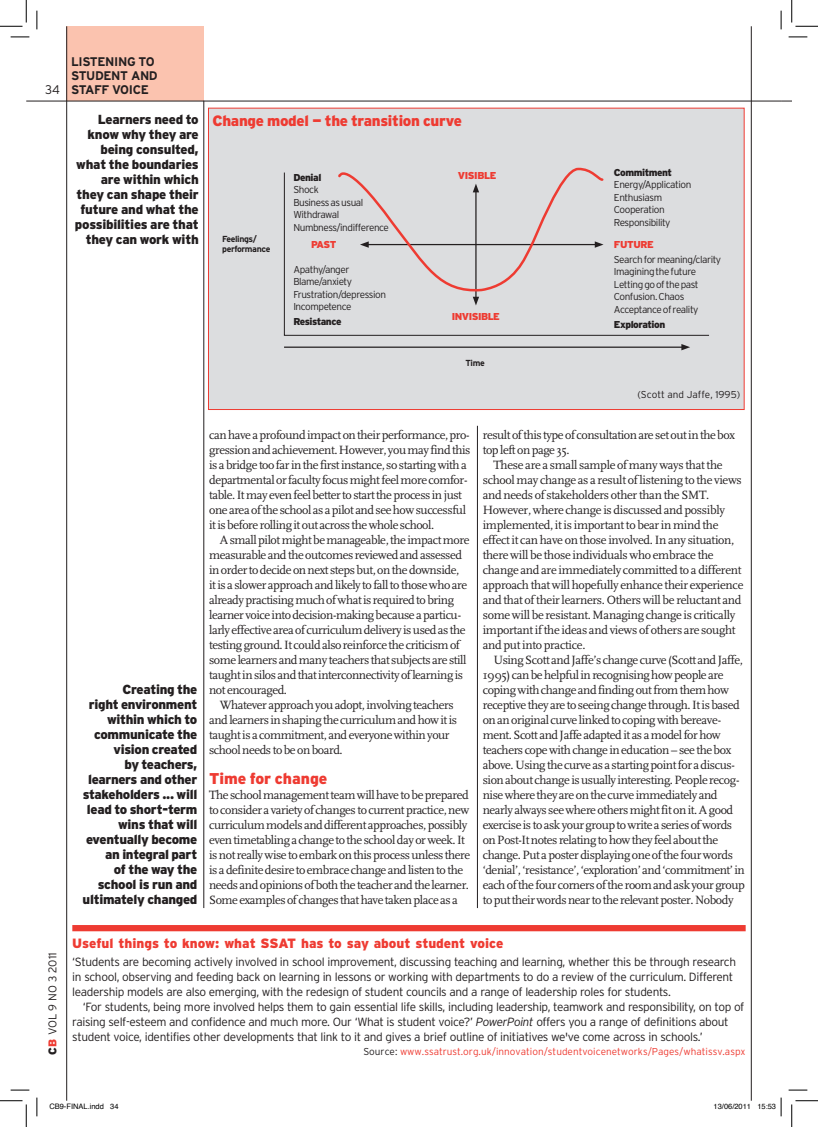
<style>
.page{position:relative;width:818px;height:1127px;background:#fff}
.page>*{position:absolute;margin:0;border:0;box-sizing:border-box;transform-origin:0 0}
.t1{font:900 15.62px "Interstate";letter-spacing:-.005em;color:#ee3b32}
.t2{font:900 15px "Interstate";letter-spacing:-.02em;color:#ee3b32}
.t3{font:900 13.5px "Interstate";color:#ee3b32}
.t4{font:900 13.12px/15px "Interstate";letter-spacing:-.025em;color:#231f20;text-align:right}
.t5{font:12.5px/15px "Scala";letter-spacing:-.035em;color:#231f20}
.t6{font:700 12.5px/13.8px "Interstate";letter-spacing:-.03em;color:#231f20}
.t7{font:300 12.5px "Interstate";color:#231f20}
.t8{font:300 11.88px/15px "Interstate";letter-spacing:-.03em;color:#231f20}
.t9{font:300 11.25px "Interstate";color:#231f20}
.t10{font:300 10px/12.5px "Interstate";letter-spacing:-.045em;color:#231f20}
.t11{font:300 10px "Interstate";color:#ee3b32}
.t12{font:900 10px "Interstate";letter-spacing:-.045em;color:#231f20}
.t13{font:900 10px "Interstate";letter-spacing:-.05em;color:#ee3b32}
.t14{font:300 10px "Interstate";color:#231f20}
.t15{font:700 8.75px/10px "Interstate";letter-spacing:-.045em;color:#231f20}
.t16{font:7.5px "Helvetica";color:#000}
.s1{font-weight:900}
.s2{font-weight:900;color:#ee3b32}
.s3{font-style:italic}
.s4{color:#231f20}
</style>
<div class="page">
<div style="left:67px;top:26px;width:137px;height:75px;background:#fbc3af"></div>
<hr style="left:26px;top:101px;width:755px;height:1px;background:#231f20">
<hr style="left:66px;top:26px;width:1px;height:1074px;background:#231f20">
<hr style="left:751px;top:26px;width:1px;height:1074px;background:#231f20">
<hr style="left:203px;top:101px;width:1px;height:806px;background:#231f20">
<hr style="left:477px;top:425px;width:1px;height:482px;background:#231f20">
<div style="left:72px;top:924px;width:674px;height:7px;background:#ee3b32"></div>
<div style="left:208px;top:108px;width:536px;height:301px;background:#dcdddf"></div>
<div style="left:208px;top:108px;width:536px;height:302px;border:1px solid #ee3b32"></div>
<svg style="left:284px;top:172px;width:425px;height:164px"></svg>
<hr style="left:284px;top:346px;width:399px;height:2px;background:#231f20">
<svg style="left:681px;top:344px;width:9px;height:6px"></svg>
<svg style="left:337px;top:167px;width:268px;height:138px"></svg>
<svg style="left:11px;top:36px;width:18px;height:2px"></svg>
<svg style="left:788px;top:36px;width:19px;height:2px"></svg>
<svg style="left:11px;top:1089px;width:18px;height:1px"></svg>
<svg style="left:788px;top:1089px;width:19px;height:1px"></svg>
<svg style="left:36px;top:11px;width:2px;height:18px"></svg>
<svg style="left:36px;top:1097px;width:2px;height:18px"></svg>
<svg style="left:780px;top:11px;width:2px;height:18px"></svg>
<svg style="left:0;top:0;width:27px;height:27px"></svg>
<svg style="left:0;top:1100px;width:27px;height:26px"></svg>
<svg style="left:791px;top:0;width:27px;height:27px"></svg>
<svg style="left:791px;top:1100px;width:27px;height:26px"></svg>
<svg style="left:780px;top:1097px;width:2px;height:18px"></svg>
<p class="t7" style="left:45px;top:82px;width:16px">34</p>
<p class="t9" style="left:46px;top:1054px;width:104px;rotate:-90deg"><span class="s1">C</span><span class="s2">B</span> vol 9 NO 3 2011</p>
<p class="t6" style="left:71px;top:55px;width:88px">LISTENING TO<br>STUDENT AND<br>STAFF VOICE</p>
<p class="t4" style="left:75px;top:111px;width:125px">Learners need to know why they are being consulted, what the boundaries are within which they can shape their future and what the possibilities are that they can work with</p>
<p class="t2" style="left:212px;top:112px;width:251px">Change model — the transition curve</p>
<p class="t12" style="left:614px;top:166px;width:60px">Commitment</p>
<p class="t10" style="left:614px;top:178px;width:79px">Energy/Application<br>Enthusiasm<br>Cooperation<br>Responsibility</p>
<p class="t10" style="left:614px;top:253px;width:109px">Search for meaning/clarity<br>Imagining the future<br>Letting go of the past<br>Confusion. Chaos<br>Acceptance of reality</p>
<p class="t12" style="left:614px;top:318px;width:53px">Exploration</p>
<p class="t13" style="left:458px;top:169px;width:40px">VISIBLE</p>
<p class="t12" style="left:293px;top:171px;width:30px">Denial</p>
<p class="t10" style="left:293px;top:183px;width:97px">Shock<br>Business as usual<br>Withdrawal<br>Numbness/indifference</p>
<p class="t15" style="left:222px;top:234px;width:50px">Feelings/ performance</p>
<p class="t13" style="left:311px;top:238px;width:27px">PAST</p>
<p class="t13" style="left:614px;top:238px;width:41px">FUTURE</p>
<p class="t10" style="left:293px;top:262px;width:94px">Apathy/anger<br>Blame/anxiety<br>Frustration/depression<br>Incompetence</p>
<p class="t12" style="left:293px;top:316px;width:50px">Resistance</p>
<p class="t13" style="left:452px;top:311px;width:50px">INVISIBLE</p>
<p class="t15" style="left:465px;top:357px;width:21px">Time</p>
<p class="t14" style="left:637px;top:388px;width:104px">(Scott and Jaffe, 1995)</p>
<p class="t5" style="left:209px;top:427px;width:263px">can have a profound impact on their performance, pro&shy;gression and achievement. However, you may find this is a bridge too far in the first instance, so starting with a departmental or faculty focus might feel more comfor&shy;table. It may even feel better to start the process in just one area of the school as a pilot and see how successful it is before rolling it out across the whole school.</p>
<p class="t5" style="left:209px;top:532px;width:262px;text-indent:11px">A small pilot might be manageable, the impact more measurable and the outcomes reviewed and assessed in order to decide on next steps but, on the downside,<br>it is a slower approach and likely to fall to those who are already practising much of what is required to bring learner voice into decision-making because a particu&shy;larly effective area of curriculum delivery is used as the testing ground. It could also reinforce the criticism of some learners and many teachers that subjects are still taught in silos and that interconnectivity of learning is not encouraged.</p>
<p class="t5" style="left:209px;top:697px;width:250px;text-indent:11px">Whatever approach you adopt, involving teachers and learners in shaping the curriculum and how it is taught is a commitment, and everyone within your school needs to be on board.</p>
<p class="t1" style="left:209px;top:769px;width:120px">Time for change</p>
<p class="t5" style="left:209px;top:787px;width:263px">The school management team will have to be prepared to consider a variety of changes to current practice, new curriculum models and different approaches, possibly even timetabling a change to the school day or week. It is not really wise to embark on this process unless there is a definite desire to embrace change and listen to the needs and opinions of both the teacher and the learner.<br>Some examples of changes that have taken place as a</p>
<p class="t5" style="left:483px;top:427px;width:254px">result of this type of consultation are set out in the box top left on page 35.</p>
<p class="t5" style="left:483px;top:457px;width:262px;text-indent:11px">These are a small sample of many ways that the school may change as a result of listening to the views and needs of stakeholders other than the SMT.<br>However, where change is discussed and possibly implemented, it is important to bear in mind the effect it can have on those involved. In any situation, there will be those individuals who embrace the change and are immediately committed to a different approach that will hopefully enhance their experience and that of their learners. Others will be reluctant and some will be resistant. Managing change is critically important if the ideas and views of others are sought and put into practice.</p>
<p class="t5" style="left:483px;top:652px;width:264px;text-indent:11px">Using Scott and Jaffe’s change curve (Scott and Jaffe, 1995) can be helpful in recognising how people are coping with change and finding out from them how receptive they are to seeing change through. It is based on an original curve linked to coping with bereave&shy;ment. Scott and Jaffe adapted it as a model for how teachers cope with change in education – see the box above. Using the curve as a starting point for a discus&shy;sion about change is usually interesting. People recog&shy;nise where they are on the curve immediately and nearly always see where others might fit on it. A good exercise is to ask your group to write a series of words on Post-It notes relating to how they feel about the change. Put a poster displaying one of the four words ‘denial’, ‘resistance’, ‘exploration’ and ‘commitment’ in each of the four corners of the room and ask your group to put their words near to the relevant poster. Nobody</p>
<p class="t4" style="left:83px;top:681px;width:116px">Creating the<br>right environment within which to communicate the vision created<br>by teachers, learners and other stakeholders ... will lead to short-term wins that will eventually become an integral part<br>of the way the school is run and ultimately changed</p>
<p class="t3" style="left:72px;top:935px;width:432px">Useful things to know: what SSAT has to say about student voice</p>
<p class="t8" style="left:72px;top:953px;width:665px">‘Students are becoming actively involved in school improvement, discussing teaching and learning, whether this be through research in school, observing and feeding back on learning in lessons or working with departments to do a review of the curriculum. Different leadership models are also emerging, with the redesign of student councils and a range of leadership roles for students.</p>
<p class="t8" style="left:72px;top:998px;width:674px;text-indent:11px">‘For students, being more involved helps them to gain essential life skills, including leadership, teamwork and responsibility, on top of raising self-esteem and confidence and much more. Our ‘What is student voice?’ <span class="s3">PowerPoint</span> offers you a range of definitions about student voice, identifies other developments that link to it and gives a brief outline of initiatives we've come across in schools.’</p>
<p class="t11" style="left:363px;top:1045px;width:384px"><span class="s4">Source:</span> www.ssatrust.org.uk/innovation/studentvoicenetworks/Pages/whatissv.aspx</p>
<p class="t16" style="left:49px;top:1100px;width:71px">CB9-FINAL.indd 34</p>
<p class="t16" style="left:713px;top:1100px;width:64px">13/06/2011 15:53</p>
</div>
